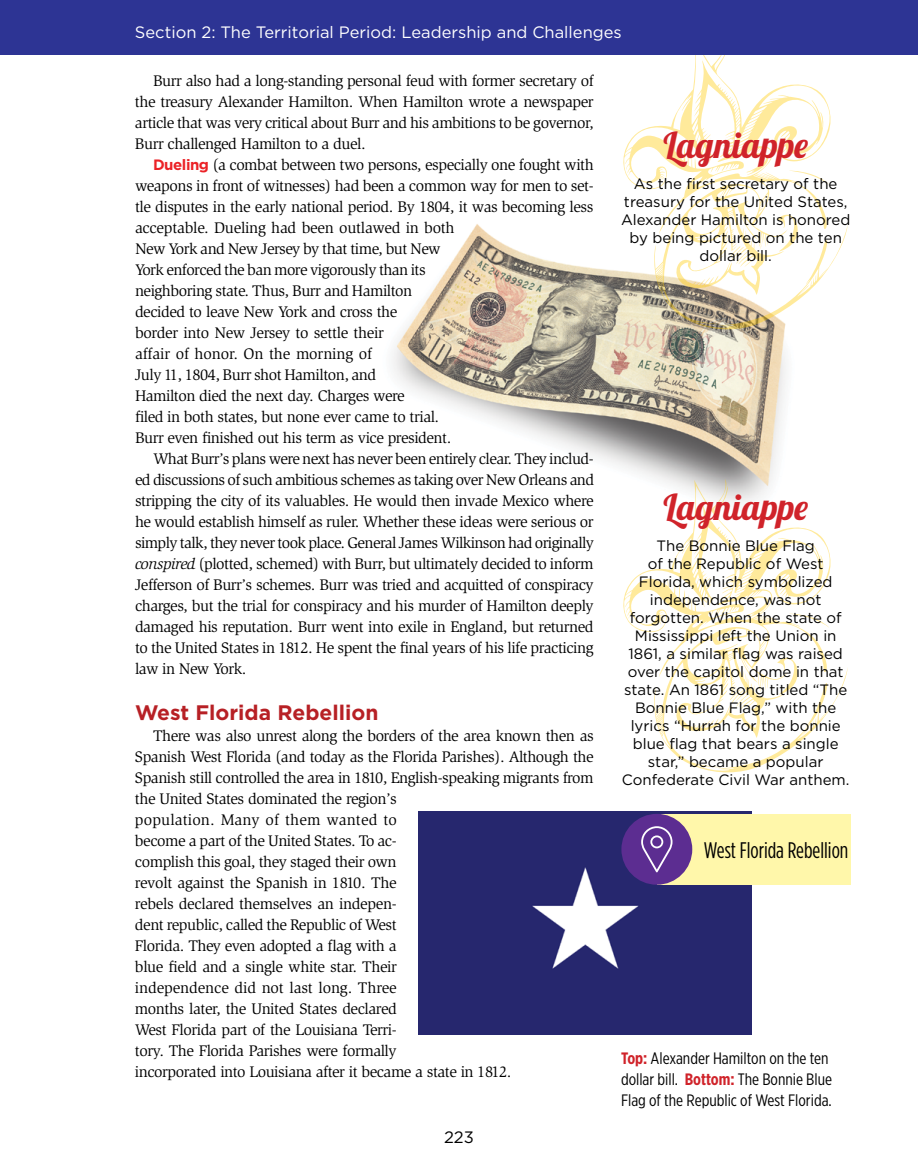
<style>
.page{position:relative;width:918px;height:1175px;background:#fff}
.page>*{position:absolute;margin:0;border:0;box-sizing:border-box;transform-origin:0 0}
.t1{font:36px "Lobster 1.4";color:#d0232a}
.t2{font:22.5px "Gotham Condensed";color:#000}
.t3{font:700 21px "Gotham";color:#b72025}
.t4{font:16.5px/21px "Gotham X Narrow";color:#000}
.t5{font:16.5px "Gotham";color:#fff}
.t6{font:16.5px "Gotham";color:#000}
.t7{font:15.75px/21px "Slimbach Std";letter-spacing:-.03em;color:#000;text-align:justify}
.t8{font:15px/18px "Gotham";color:#000;text-align:center}
.s1{font-family:"Gotham";font-weight:700;font-size:15px;color:#eb2227}
.s2{font-style:italic}
.s3{font-weight:700;color:#d0232a}
</style>
<div class="page">
<svg style="left:0;top:54px;width:918px;height:1px"></svg>
<img style="left:393px;top:224px;width:393px;height:254px">
<svg style="left:620px;top:54px;width:230px;height:277px"></svg>
<svg style="left:746px;top:152px;width:25px;height:23px"></svg>
<svg style="left:777px;top:214px;width:23px;height:38px"></svg>
<svg style="left:730px;top:246px;width:14px;height:14px"></svg>
<svg style="left:656px;top:264px;width:8px;height:30px"></svg>
<svg style="left:789px;top:170px;width:41px;height:15px"></svg>
<div style="left:418px;top:812px;width:334px;height:222px;background:#26276e"></div>
<svg style="left:623px;top:478px;width:225px;height:295px"></svg>
<svg style="left:746px;top:595px;width:25px;height:23px"></svg>
<svg style="left:777px;top:657px;width:23px;height:38px"></svg>
<svg style="left:730px;top:689px;width:14px;height:14px"></svg>
<svg style="left:656px;top:707px;width:8px;height:29px"></svg>
<svg style="left:789px;top:613px;width:41px;height:15px"></svg>
<div style="left:0;top:0;width:918px;height:54px;background:#2d3494"></div>
<div style="left:657px;top:814px;width:193px;height:70px;background:#fff7aa"></div>
<div style="left:621px;top:814px;width:71px;height:70px;background:#5c2d91;border-radius:50%"></div>
<svg style="left:641px;top:826px;width:32px;height:46px"></svg>
<p class="t5" style="left:135px;top:22px;width:488px">Section 2: The Territorial Period: Leadership and Challenges</p>
<p class="t7" style="left:135px;top:70px;width:460px;text-indent:18px">Burr also had a long-standing personal feud with former secretary of the treasury Alexander Hamilton. When Hamilton wrote a newspaper article that was very critical about Burr and his ambitions to be governor, Burr challenged Hamilton to a duel.</p>
<p class="t7" style="left:135px;top:154px;width:460px;text-align:left;text-indent:18px"><span class="s1">Dueling</span> (a combat between two persons, especially one fought with weapons in front of witnesses) had been a common way for men to set&shy;tle disputes in the early national period. By 1804, it was becoming less acceptable. Dueling had been outlawed in both<br>New York and New Jersey by that time, but New<br>York enforced the ban more vigorously than its<br>neighboring state. Thus, Burr and Hamilton<br>decided to leave New York and cross the<br>border into New Jersey to settle their<br>affair of honor. On the morning of<br>July 11, 1804, Burr shot Hamilton, and<br>Hamilton died the next day. Charges were<br>filed in both states, but none ever came to trial.<br>Burr even finished out his term as vice president.</p>
<p class="t7" style="left:135px;top:448px;width:461px;text-indent:18px">What Burr’s plans were next has never been entirely clear. They includ&shy;ed discussions of such ambitious schemes as taking over New Orleans and stripping the city of its valuables. He would then invade Mexico where he would establish himself as ruler. Whether these ideas were serious or simply talk, they never took place. General James Wilkinson had originally <span class="s2">conspired</span> (plotted, schemed) with Burr, but ultimately decided to inform Jefferson of Burr’s schemes. Burr was tried and acquitted of conspiracy charges, but the trial for conspiracy and his murder of Hamilton deeply damaged his reputation. Burr went into exile in England, but returned to the United States in 1812. He spent the final years of his life practicing law in New York.</p>
<h3 class="t3" style="left:135px;top:698px;width:245px">West Florida Rebellion</h3>
<p class="t7" style="left:135px;top:725px;width:460px;text-align:left;text-indent:18px">There was also unrest along the borders of the area known then as Spanish West Florida (and today as the Florida Parishes). Although the Spanish still controlled the area in 1810, English-speaking migrants from the United States dominated the region’s<br>population. Many of them wanted to<br>become a part of the United States. To ac-<br>complish this goal, they staged their own<br>revolt against the Spanish in 1810. The<br>rebels declared themselves an indepen-<br>dent republic, called the Republic of West<br>Florida. They even adopted a flag with a<br>blue field and a single white star. Their<br>independence did not last long. Three<br>months later, the United States declared<br>West Florida part of the Louisiana Terri-<br>tory. The Florida Parishes were formally<br>incorporated into Louisiana after it became a state in 1812.</p>
<p class="t6" style="left:444px;top:1126px;width:31px">223</p>
<h1 class="t1" style="left:664px;top:122px;width:146px">Lagniappe</h1>
<p class="t8" style="left:621px;top:175px;width:231px">As the first secretary of the treasury for the United States,<br>Alexander Hamilton is honored by being pictured on the ten dollar bill.</p>
<h1 class="t1" style="left:664px;top:484px;width:146px">Lagniappe</h1>
<p class="t8" style="left:622px;top:537px;width:229px">The Bonnie Blue Flag<br>of the Republic of West<br>Florida, which symbolized independence, was not forgotten. When the state of<br>Mississippi left the Union in<br>1861, a similar flag was raised over the capitol dome in that state. An 1861 song titled “The<br>Bonnie Blue Flag,” with the lyrics “Hurrah for the bonnie blue flag that bears a single star,” became a popular<br>Confederate Civil War anthem.</p>
<h2 class="t2" style="left:704px;top:837px;width:146px">West Florida Rebellion</h2>
<p class="t4" style="left:621px;top:1047px;width:213px"><span class="s3">Top:</span> Alexander Hamilton on the ten dollar bill. <span class="s3">Bottom:</span> The Bonnie Blue<br>Flag of the Republic of West Florida.</p>
</div>
